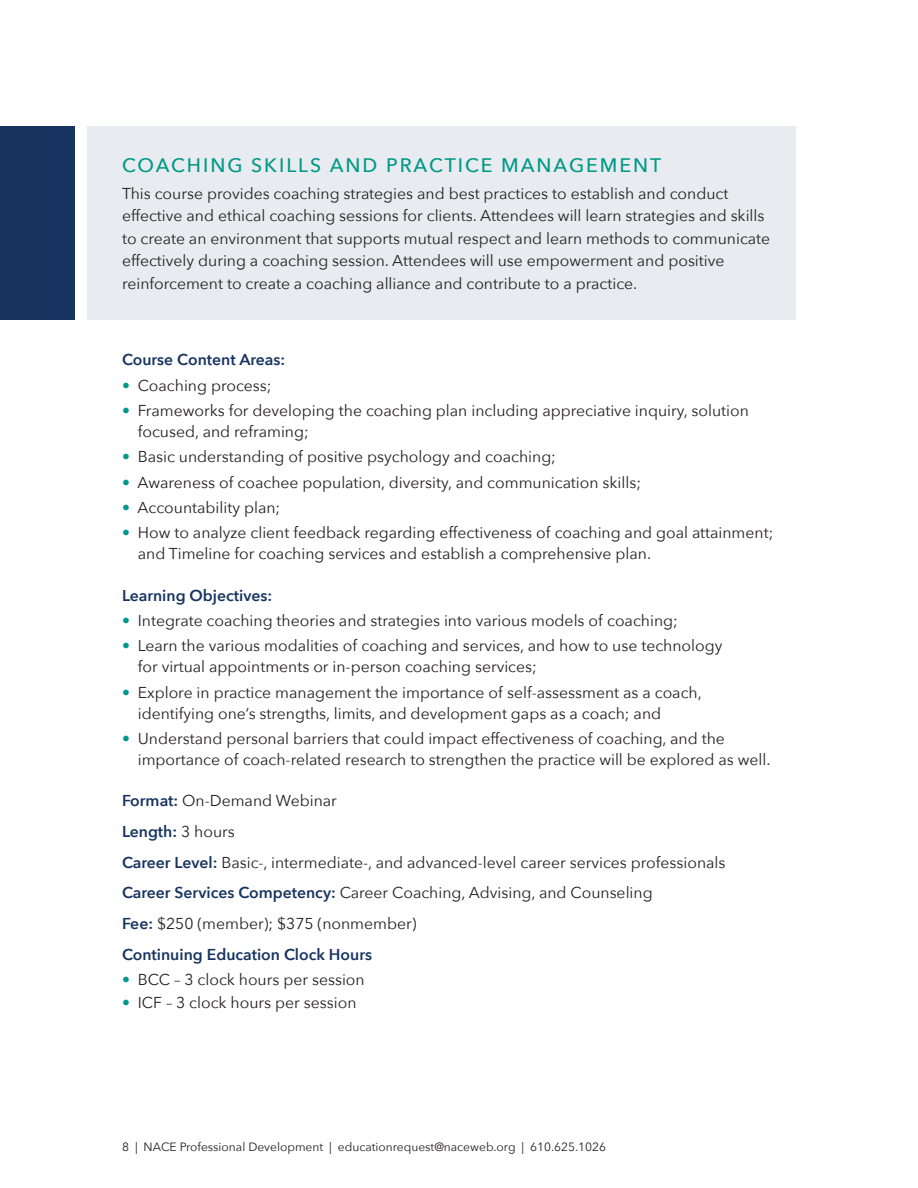
<style>
.page{position:relative;width:918px;height:1188px;background:#fff}
.page>*{position:absolute;margin:0;border:0;box-sizing:border-box;transform-origin:0 0}
.Sub_head{font:500 19.5px "Avenir Next";letter-spacing:.1em;color:#009987}
.Body_Copy{font:15.75px/21px "Avenir Next";color:#231f20}
.Body_Copy-2{font:600 15.75px "Avenir Next";color:#173460}
.t1{font:12px "Avenir Next";color:#231f20}
.s1{color:#009987}
.s2{font-weight:600;color:#173460}
.s3{font-weight:400;color:#231f20}
</style>
<div class="page">
<div style="left:87px;top:126px;width:709px;height:194px;background:#e8ebef"></div>
<div style="left:0;top:126px;width:74px;height:194px;background:#173460"></div>
<p class="Sub_head" style="left:122px;top:148px;width:541px">COACHING SKILLS AND PRACTICE MANAGEMENT</p>
<p class="Body_Copy" style="left:122px;top:181px;width:650px;line-height:22.5px">This course provides coaching strategies and best practices to establish and conduct effective and ethical coaching sessions for clients. Attendees will learn strategies and skills to create an environment that supports mutual respect and learn methods to communicate effectively during a coaching session. Attendees will use empowerment and positive reinforcement to create a coaching alliance and contribute to a practice.</p>
<p class="Body_Copy-2" style="left:122px;top:346px;width:165px">Course Content Areas:</p>
<p class="Body_Copy" style="left:122px;top:374px;width:151px"><span class="s1">•</span> Coaching process;</p>
<p class="Body_Copy" style="left:138px;top:399px;width:613px;text-indent:-16px"><span class="s1">•</span> Frameworks for developing the coaching plan including appreciative inquiry, solution focused, and reframing;</p>
<p class="Body_Copy" style="left:122px;top:446px;width:435px"><span class="s1">•</span> Basic understanding of positive psychology and coaching;</p>
<p class="Body_Copy" style="left:122px;top:471px;width:521px"><span class="s1">•</span> Awareness of coachee population, diversity, and communication skills;</p>
<p class="Body_Copy" style="left:122px;top:496px;width:160px"><span class="s1">•</span> Accountability plan;</p>
<p class="Body_Copy" style="left:138px;top:522px;width:637px;text-indent:-16px"><span class="s1">•</span> How to analyze client feedback regarding effectiveness of coaching and goal attainment; and Timeline for coaching services and establish a comprehensive plan.</p>
<p class="Body_Copy-2" style="left:122px;top:582px;width:152px">Learning Objectives:</p>
<p class="Body_Copy" style="left:122px;top:609px;width:557px"><span class="s1">•</span> Integrate coaching theories and strategies into various models of coaching;</p>
<p class="Body_Copy" style="left:138px;top:635px;width:586px;text-indent:-16px"><span class="s1">•</span> Learn the various modalities of coaching and services, and how to use technology for virtual appointments or in-person coaching services;</p>
<p class="Body_Copy" style="left:138px;top:681px;width:566px;text-indent:-16px"><span class="s1">•</span> Explore in practice management the importance of self-assessment as a coach, identifying one’s strengths, limits, and development gaps as a coach; and</p>
<p class="Body_Copy" style="left:138px;top:727px;width:634px;text-indent:-16px"><span class="s1">•</span> Understand personal barriers that could impact effectiveness of coaching, and the importance of coach-related research to strengthen the practice will be explored as well.</p>
<p class="Body_Copy" style="left:122px;top:789px;width:216px"><span class="s2">Format:</span> On-Demand Webinar</p>
<p class="Body_Copy-2" style="left:122px;top:818px;width:114px">Length: <span class="s3">3 hours</span></p>
<p class="Body_Copy" style="left:122px;top:851px;width:605px"><span class="s2">Career Level:</span> Basic-, intermediate-, and advanced-level career services professionals</p>
<p class="Body_Copy" style="left:122px;top:882px;width:532px"><span class="s2">Career Services Competency:</span> Career Coaching, Advising, and Counseling</p>
<p class="Body_Copy" style="left:122px;top:912px;width:296px"><span class="s2">Fee:</span> $250 (member); $375 (nonmember)</p>
<p class="Body_Copy-2" style="left:122px;top:941px;width:252px">Continuing Education Clock Hours</p>
<p class="Body_Copy" style="left:122px;top:968px;width:244px"><span class="s1">•</span> BCC – 3 clock hours per session</p>
<p class="Body_Copy" style="left:122px;top:992px;width:236px"><span class="s1">•</span> ICF – 3 clock hours per session</p>
<p class="t1" style="left:122px;top:1137px;width:486px">8 | NACE Professional Development | educationrequest@naceweb.org | 610.625.1026</p>
</div>
